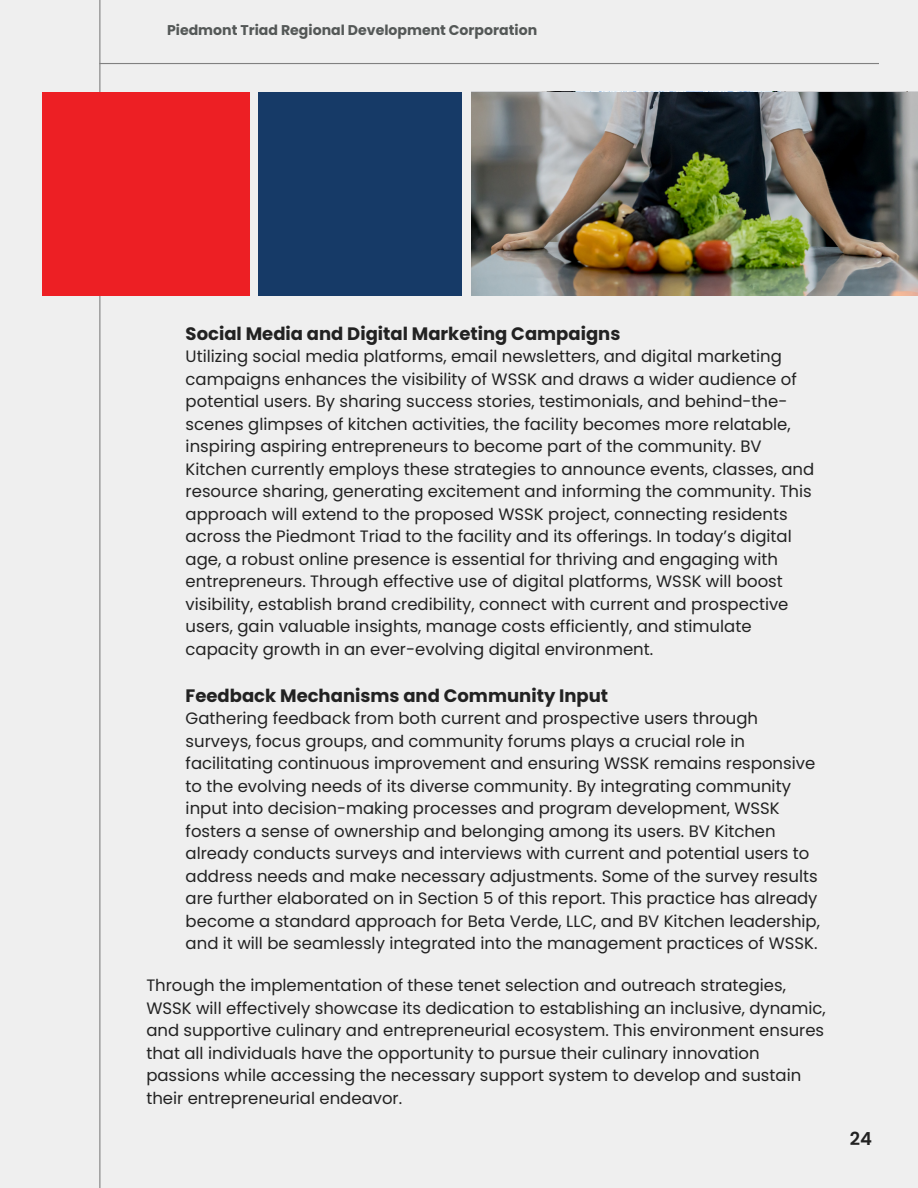
<style>
.page{position:relative;width:918px;height:1188px;background:#efefef}
.page>*{position:absolute;margin:0;border:0;box-sizing:border-box;transform-origin:0 0}
.t1{font:700 18px "Poppins";color:#222}
.t2{font:600 18px "Poppins";color:#222}
.t3{font:16.5px/22.5px "Poppins";color:#222}
.t4{font:700 14.1px "Poppins";color:#545857}
</style>
<div class="page">
<hr style="left:99px;top:0;width:1px;height:1188px;background:#808080">
<hr style="left:99px;top:63px;width:780px;height:1px;background:#808080">
<div style="left:259px;top:92px;width:203px;height:203px;background:#163a67"></div>
<div style="left:42px;top:92px;width:208px;height:203px;background:#ed1f24"></div>
<img style="left:471px;top:92px;width:447px;height:203px">
<p class="t4" style="left:167px;top:21px;width:372px">Piedmont Triad Regional Development Corporation</p>
<p class="t1" style="left:186px;top:321px;width:436px">Social Media and Digital Marketing Campaigns</p>
<p class="t3" style="left:186px;top:345px;width:630px">Utilizing social media platforms, email newsletters, and digital marketing campaigns enhances the visibility of WSSK and draws a wider audience of potential users. By sharing success stories, testimonials, and behind-the&shy;scenes glimpses of kitchen activities, the facility becomes more relatable, inspiring aspiring entrepreneurs to become part of the community. BV Kitchen currently employs these strategies to announce events, classes, and resource sharing, generating excitement and informing the community. This approach will extend to the proposed WSSK project, connecting residents across the Piedmont Triad to the facility and its offerings. In today’s digital age, a robust online presence is essential for thriving and engaging with entrepreneurs. Through effective use of digital platforms, WSSK will boost visibility, establish brand credibility, connect with current and prospective users, gain valuable insights, manage costs efficiently, and stimulate capacity growth in an ever-evolving digital environment.</p>
<p class="t1" style="left:186px;top:683px;width:424px">Feedback Mechanisms and Community Input</p>
<p class="t3" style="left:186px;top:707px;width:636px">Gathering feedback from both current and prospective users through surveys, focus groups, and community forums plays a crucial role in facilitating continuous improvement and ensuring WSSK remains responsive to the evolving needs of its diverse community. By integrating community input into decision-making processes and program development, WSSK fosters a sense of ownership and belonging among its users. BV Kitchen already conducts surveys and interviews with current and potential users to address needs and make necessary adjustments. Some of the survey results are further elaborated on in Section 5 of this report. This practice has already become a standard approach for Beta Verde, LLC, and BV Kitchen leadership, and it will be seamlessly integrated into the management practices of WSSK.</p>
<p class="t3" style="left:146px;top:974px;width:681px">Through the implementation of these tenet selection and outreach strategies, WSSK will effectively showcase its dedication to establishing an inclusive, dynamic, and supportive culinary and entrepreneurial ecosystem. This environment ensures that all individuals have the opportunity to pursue their culinary innovation passions while accessing the necessary support system to develop and sustain their entrepreneurial endeavor.</p>
<p class="t2" style="left:850px;top:1126px;width:24px">24</p>
</div>
